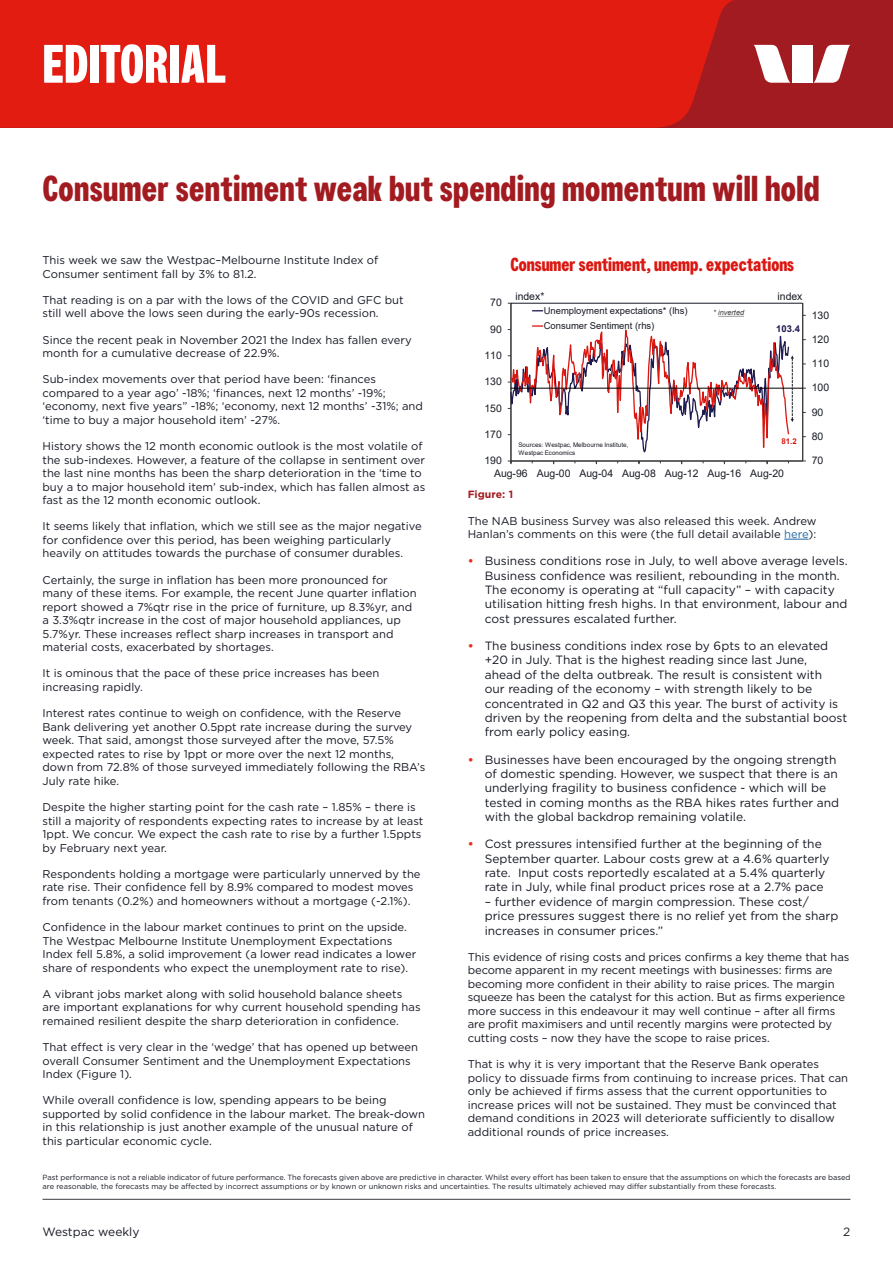
<style>
.page{position:relative;width:893px;height:1263px;background:#fff}
.page>*{position:absolute;margin:0;border:0;box-sizing:border-box;transform-origin:0 0}
.t1{font:700 54px "Westpac";color:#fff}
.SUBTITLE{font:700 36px "Westpac";letter-spacing:.01em;color:#a21b20}
.t2{font:700 18.9px "Westpac";color:#da1710}
.t3{font:12px/14.4px "Gotham";color:#141823}
.t4{font:12px "Gotham";color:#231f20}
.t5{font:11.25px/13.5px "Gotham";color:#141823}
.t6{font:10.5px/12.5px "Arial";color:#181b25}
.t7{font:700 10.5px "Gotham";color:#a21b20}
.t8{font:9.45px/15.3px "Arial";letter-spacing:.005em;color:#181b25}
.t9{font:700 9.45px "Arial";color:#1f1b4f}
.t10{font:700 7.95px "Arial";color:#da1710}
.t11{font:7.5px/9px "Gotham";color:#141823}
.t12{font:italic 7.35px "Arial";letter-spacing:-.005em;color:#3c3c3c}
.t13{font:6.3px/7.5px "Arial";letter-spacing:.005em;color:#181b25}
.s1{color:#2266a4}
.s2{font-weight:700;color:#ee2e22}
</style>
<div class="page">
<hr style="left:43px;top:1199px;width:807px;height:1px;background:#383b3f">
<div style="left:0;top:0;width:893px;height:128px;background:#a21b20"></div>
<div style="left:0;top:0;width:734px;height:128px;background:#e31c12"></div>
<svg style="left:754px;top:45px;width:37px;height:38px"></svg>
<svg style="left:813px;top:45px;width:37px;height:38px"></svg>
<div style="left:792px;top:45px;width:20px;height:38px;background:#fff"></div>
<svg style="left:784px;top:539px;width:24px;height:1px"></svg>
<hr style="left:802px;top:303px;width:1px;height:158px;background:#3c3c3c">
<hr style="left:511px;top:461px;width:292px;height:1px;background:#3c3c3c">
<hr style="left:511px;top:388px;width:292px;height:1px;background:#000">
<svg style="left:508px;top:303px;width:286px;height:161px"></svg>
<p class="t1" style="left:43px;top:32px;width:186px">EDITORIAL</p>
<p class="SUBTITLE" style="left:43px;top:167px;width:778px">Consumer sentiment weak but spending momentum will hold</p>
<p class="t5" style="left:43px;top:253px;width:337px">This week we saw the Westpac–Melbourne Institute Index of<br>Consumer sentiment fall by 3% to 81.2.</p>
<p class="t5" style="left:43px;top:293px;width:363px">That reading is on a par with the lows of the COVID and GFC but still well above the lows seen during the early-90s recession.</p>
<p class="t5" style="left:43px;top:333px;width:371px">Since the recent peak in November 2021 the Index has fallen every month for a cumulative decrease of 22.9%.</p>
<p class="t5" style="left:43px;top:372px;width:382px">Sub-index movements over that period have been: ‘finances compared to a year ago’ -18%; ‘finances, next 12 months’ -19%; ‘economy, next five years” -18%; ‘economy, next 12 months’ -31%; and ‘time to buy a major household item’ -27%.</p>
<p class="t5" style="left:43px;top:439px;width:384px">History shows the 12 month economic outlook is the most volatile of the sub-indexes. However, a feature of the collapse in sentiment over the last nine months has been the sharp deterioration in the ‘time to buy a to major household item’ sub-index, which has fallen almost as fast as the 12 month economic outlook.</p>
<p class="t5" style="left:43px;top:519px;width:381px">It seems likely that inflation, which we still see as the major negative for confidence over this period, has been weighing particularly heavily on attitudes towards the purchase of consumer durables.</p>
<p class="t5" style="left:43px;top:573px;width:376px">Certainly, the surge in inflation has been more pronounced for many of these items. For example, the recent June quarter inflation report showed a 7%qtr rise in the price of furniture, up 8.3%yr, and a 3.3%qtr increase in the cost of major household appliances, up 5.7%yr. These increases reflect sharp increases in transport and material costs, exacerbated by shortages.</p>
<p class="t5" style="left:43px;top:666px;width:338px">It is ominous that the pace of these price increases has been increasing rapidly.</p>
<p class="t5" style="left:43px;top:706px;width:384px">Interest rates continue to weigh on confidence, with the Reserve Bank delivering yet another 0.5ppt rate increase during the survey week. That said, amongst those surveyed after the move, 57.5% expected rates to rise by 1ppt or more over the next 12 months, down from 72.8% of those surveyed immediately following the RBA’s July rate hike.</p>
<p class="t5" style="left:43px;top:800px;width:382px">Despite the higher starting point for the cash rate – 1.85% – there is still a majority of respondents expecting rates to increase by at least 1ppt. We concur. We expect the cash rate to rise by a further 1.5ppts by February next year.</p>
<p class="t5" style="left:43px;top:867px;width:380px">Respondents holding a mortgage were particularly unnerved by the rate rise. Their confidence fell by 8.9% compared to modest moves from tenants (0.2%) and homeowners without a mortgage (-2.1%).</p>
<p class="t5" style="left:43px;top:920px;width:375px">Confidence in the labour market continues to print on the upside.<br>The Westpac Melbourne Institute Unemployment Expectations Index fell 5.8%, a solid improvement (a lower read indicates a lower share of respondents who expect the unemployment rate to rise).</p>
<p class="t5" style="left:43px;top:987px;width:380px">A vibrant jobs market along with solid household balance sheets are important explanations for why current household spending has remained resilient despite the sharp deterioration in confidence.</p>
<p class="t5" style="left:43px;top:1040px;width:377px">That effect is very clear in the ‘wedge’ that has opened up between overall Consumer Sentiment and the Unemployment Expectations<br>Index (Figure 1).</p>
<p class="t5" style="left:43px;top:1093px;width:384px">While overall confidence is low, spending appears to be being supported by solid confidence in the labour market. The break-down in this relationship is just another example of the unusual nature of this particular economic cycle.</p>
<p class="t2" style="left:511px;top:253px;width:285px">Consumer sentiment, unemp. expectations</p>
<p class="t6" style="left:515px;top:290px;width:31px">index*</p>
<p class="t6" style="left:778px;top:290px;width:26px">index</p>
<p class="t8" style="left:544px;top:303px;width:145px">Unemployment expectations* (lhs)<br>Consumer Sentiment (rhs)</p>
<p class="t6" style="left:490px;top:296px;width:13px">70</p>
<p class="t6" style="left:490px;top:323px;width:13px">90</p>
<p class="t6" style="left:484px;top:349px;width:19px">110</p>
<p class="t6" style="left:484px;top:375px;width:19px">130</p>
<p class="t6" style="left:484px;top:402px;width:19px">150</p>
<p class="t6" style="left:484px;top:428px;width:19px">170</p>
<p class="t6" style="left:494px;top:454px;width:291px;text-indent:-10px">190<br>Aug-96 Aug-00 Aug-04 Aug-08 Aug-12 Aug-16 Aug-20</p>
<p class="t12" style="left:713px;top:308px;width:32px">* inverted</p>
<p class="t9" style="left:776px;top:322px;width:25px">103.4</p>
<p class="t10" style="left:781px;top:436px;width:17px">81.2</p>
<p class="t13" style="left:518px;top:441px;width:111px">Sources: Westpac, Melbourne Institute,<br>Westpac Economics</p>
<p class="t7" style="left:468px;top:487px;width:47px">Figure: 1</p>
<p class="t6" style="left:812px;top:309px;width:19px">130</p>
<p class="t6" style="left:812px;top:333px;width:19px">120</p>
<p class="t6" style="left:812px;top:357px;width:19px">110</p>
<p class="t6" style="left:812px;top:381px;width:19px">100</p>
<p class="t6" style="left:812px;top:406px;width:13px">90</p>
<p class="t6" style="left:812px;top:430px;width:13px">80</p>
<p class="t6" style="left:812px;top:454px;width:13px">70</p>
<p class="t5" style="left:468px;top:513px;width:350px">The NAB business Survey was also released this week. Andrew<br>Hanlan’s comments on this were (the full detail available <span class="s1">here</span>):</p>
<p class="t3" style="left:485px;top:553px;width:364px;text-indent:-17px"><span class="s2">•</span> Business conditions rose in July, to well above average levels.<br>Business confidence was resilient, rebounding in the month.<br>The economy is operating at “full capacity” – with capacity utilisation hitting fresh highs. In that environment, labour and cost pressures escalated further.</p>
<p class="t3" style="left:485px;top:638px;width:364px;text-indent:-17px"><span class="s2">•</span> The business conditions index rose by 6pts to an elevated +20 in July. That is the highest reading since last June,<br>ahead of the delta outbreak. The result is consistent with<br>our reading of the economy – with strength likely to be concentrated in Q2 and Q3 this year. The burst of activity is driven by the reopening from delta and the substantial boost from early policy easing.</p>
<p class="t3" style="left:485px;top:752px;width:356px;text-indent:-17px"><span class="s2">•</span> Businesses have been encouraged by the ongoing strength of domestic spending. However, we suspect that there is an underlying fragility to business confidence - which will be tested in coming months as the RBA hikes rates further and with the global backdrop remaining volatile.</p>
<p class="t3" style="left:485px;top:836px;width:346px;text-indent:-17px"><span class="s2">•</span> Cost pressures intensified further at the beginning of the September quarter. Labour costs grew at a 4.6% quarterly rate. Input costs reportedly escalated at a 5.4% quarterly rate in July, while final product prices rose at a 2.7% pace</p>
<p class="t3" style="left:485px;top:894px;width:355px">– further evidence of margin compression. These cost/ price pressures suggest there is no relief yet from the sharp increases in consumer prices.”</p>
<p class="t5" style="left:468px;top:950px;width:383px">This evidence of rising costs and prices confirms a key theme that has become apparent in my recent meetings with businesses: firms are becoming more confident in their ability to raise prices. The margin squeeze has been the catalyst for this action. But as firms experience more success in this endeavour it may well continue – after all firms are profit maximisers and until recently margins were protected by cutting costs – now they have the scope to raise prices.</p>
<p class="t5" style="left:468px;top:1057px;width:382px">That is why it is very important that the Reserve Bank operates policy to dissuade firms from continuing to increase prices. That can only be achieved if firms assess that the current opportunities to increase prices will not be sustained. They must be convinced that demand conditions in 2023 will deteriorate sufficiently to disallow additional rounds of price increases.</p>
<p class="t11" style="left:43px;top:1172px;width:809px">Past performance is not a reliable indicator of future performance. The forecasts given above are predictive in character. Whilst every effort has been taken to ensure that the assumptions on which the forecasts are based are reasonable, the forecasts may be affected by incorrect assumptions or by known or unknown risks and uncertainties. The results ultimately achieved may differ substantially from these forecasts.</p>
<p class="t3" style="left:43px;top:1224px;width:98px">Westpac weekly</p>
<p class="t4" style="left:843px;top:1224px;width:9px">2</p>
</div>
